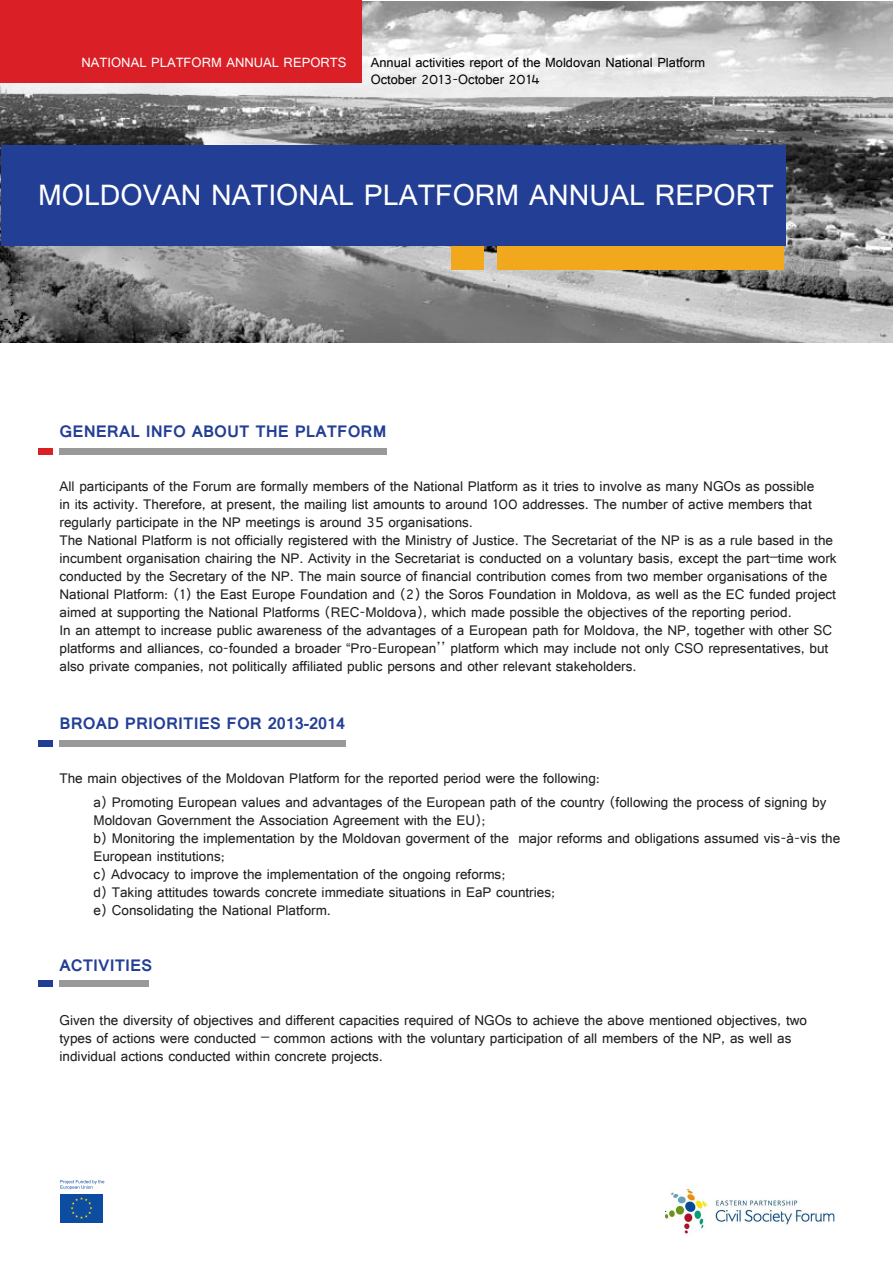
<style>
.page{position:relative;width:893px;height:1263px;background:#fff}
.page>*{position:absolute;margin:0;border:0;box-sizing:border-box;transform-origin:0 0}
.t1{font:31.65px "Raavi";color:#fff}
.t2{font:700 18px "Raavi";color:#233e95}
.t3{font:15px/18px "Raavi";color:#231f20}
.t4{font:14.4px "Raavi";color:#fff}
.t5{font:14.25px/17.1px "Raavi";color:#040503}
</style>
<div class="page">
<img style="left:0;top:1px;width:893px;height:342px">
<div style="left:0;top:0;width:361px;height:83px;background:#db1f26"></div>
<div style="left:1px;top:145px;width:784px;height:101px;background:#233e95"></div>
<div style="left:497px;top:246px;width:287px;height:23px;background:#f1a81d"></div>
<div style="left:451px;top:246px;width:32px;height:23px;background:#f1a81d"></div>
<div style="left:59px;top:448px;width:328px;height:6px;background:#999"></div>
<div style="left:38px;top:448px;width:14px;height:6px;background:#db1f26"></div>
<div style="left:59px;top:740px;width:287px;height:7px;background:#999"></div>
<div style="left:38px;top:740px;width:14px;height:7px;background:#233e95"></div>
<div style="left:59px;top:980px;width:90px;height:7px;background:#999"></div>
<div style="left:38px;top:980px;width:14px;height:7px;background:#233e95"></div>
<img style="left:665px;top:1189px;width:170px;height:45px">
<div style="left:60px;top:1194px;width:43px;height:28px;background:#0d4da1"></div>
<svg style="left:71px;top:1197px;width:21px;height:22px"></svg>
<svg style="left:60px;top:1180px;width:44px;height:9px"></svg>
<p class="t4" style="left:82px;top:54px;width:266px">NATIONAL PLATFORM ANNUAL REPORTS</p>
<p class="t5" style="left:371px;top:54px;width:336px">Annual activities report of the Moldovan National Platform<br>October 2013-October 2014</p>
<h1 class="t1" style="left:38px;top:175px;width:737px">MOLDOVAN NATIONAL PLATFORM ANNUAL REPORT</h1>
<p class="t2" style="left:59px;top:420px;width:329px">GENERAL INFO ABOUT THE PLATFORM</p>
<p class="t3" style="left:59px;top:477px;width:779px">All participants of the Forum are formally members of the National Platform as it tries to involve as many NGOs as possible<br>in its activity. Therefore, at present, the mailing list amounts to around 100 addresses. The number of active members that regularly participate in the NP meetings is around 35 organisations.<br>The National Platform is not officially registered with the Ministry of Justice. The Secretariat of the NP is as a rule based in the incumbent organisation chairing the NP. Activity in the Secretariat is conducted on a voluntary basis, except the part–time work conducted by the Secretary of the NP. The main source of financial contribution comes from two member organisations of the National Platform: (1) the East Europe Foundation and (2) the Soros Foundation in Moldova, as well as the EC funded project aimed at supporting the National Platforms (REC-Moldova), which made possible the objectives of the reporting period.<br>In an attempt to increase public awareness of the advantages of a European path for Moldova, the NP, together with other SC platforms and alliances, co-founded a broader “Pro-European’’ platform which may include not only CSO representatives, but also private companies, not politically affiliated public persons and other relevant stakeholders.</p>
<p class="t2" style="left:59px;top:712px;width:287px">BROAD PRIORITIES FOR 2013-2014</p>
<p class="t3" style="left:59px;top:769px;width:542px">The main objectives of the Moldovan Platform for the reported period were the following:</p>
<p class="t3" style="left:93px;top:793px;width:748px">a) Promoting European values and advantages of the European path of the country (following the process of signing by Moldovan Government the Association Agreement with the EU);<br>b) Monitoring the implementation by the Moldovan goverment of the major reforms and obligations assumed vis-à-vis the European institutions;<br>c) Advocacy to improve the implementation of the ongoing reforms;<br>d) Taking attitudes towards concrete immediate situations in EaP countries;<br>e) Consolidating the National Platform.</p>
<p class="t2" style="left:59px;top:954px;width:94px">ACTIVITIES</p>
<p class="t3" style="left:59px;top:1011px;width:749px">Given the diversity of objectives and different capacities required of NGOs to achieve the above mentioned objectives, two types of actions were conducted – common actions with the voluntary participation of all members of the NP, as well as individual actions conducted within concrete projects.</p>
</div>
